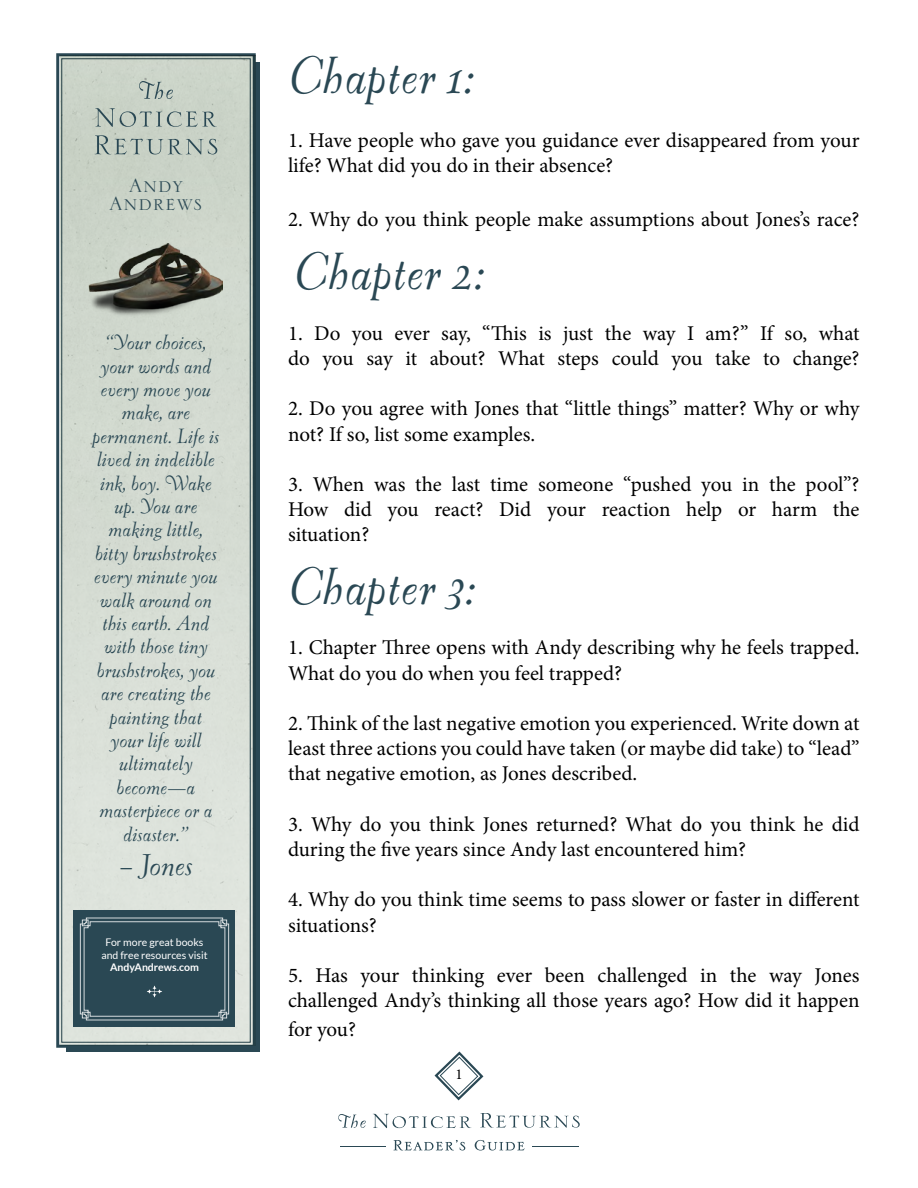
<style>
.page{position:relative;width:918px;height:1188px;background:#fff}
.page>*{position:absolute;margin:0;border:0;box-sizing:border-box;transform-origin:0 0}
.t1{font:italic 49.5px "Oneleigh";color:#2a4854}
.t2{font:italic 28.5px "Oneleigh";color:#2a4854}
.t3{font:25.5px/18px "Serlio LH";letter-spacing:.03em;color:#2a4854;text-align:center}
.t4{font:21px/25.2px "Minion Pro";letter-spacing:-.005em;color:#000}
.t5{font:italic 19.5px/23.4px "Oneleigh";color:#2a4854;text-align:center}
.t6{font:15px "Minion Pro";color:#000}
.t7{font:10.5px/12.6px "Lato";color:#fff;text-align:center}
.t8{font:700 10.5px "Lato";color:#fff}
</style>
<div class="page">
<svg style="left:56px;top:53px;width:201px;height:996px;background:#60767d"></svg>
<img style="left:61px;top:56px;width:195px;height:990px">
<svg style="left:139px;top:81px;width:34px;height:18px"></svg>
<svg style="left:95px;top:108px;width:122px;height:19px;background:#b0bcb4"></svg>
<svg style="left:95px;top:135px;width:122px;height:20px;background:#aebbb3"></svg>
<div style="left:74px;top:910px;width:162px;height:118px;background:#2a4854"></div>
<svg style="left:80px;top:917px;width:149px;height:104px"></svg>
<svg style="left:338px;top:1114px;width:28px;height:14px"></svg>
<svg style="left:373px;top:1114px;width:98px;height:14px"></svg>
<svg style="left:480px;top:1113px;width:100px;height:15px"></svg>
<svg style="left:394px;top:1140px;width:71px;height:10px"></svg>
<svg style="left:475px;top:1140px;width:49px;height:11px"></svg>
<hr style="left:532px;top:1146px;width:47px;height:1px;background:#2a4854">
<hr style="left:340px;top:1146px;width:46px;height:1px;background:#2a4854">
<svg style="left:434px;top:1051px;width:50px;height:50px"></svg>
<div style="left:440px;top:1057px;width:38px;height:38px;border:1px solid #2a4854;border-radius:50%"></div>
<p class="t3" style="left:110px;top:176px;width:94px">Andy<br>Andrews</p>
<p class="t5" style="left:93px;top:331px;width:129px">“Your choices, your words and every move you make, are permanent. Life is lived in indelible ink, boy. Wake up. You are making little, bitty brushstrokes every minute you walk around on this earth. And with those tiny brushstrokes, you are creating the painting that your life will ultimately become—a masterpiece or a disaster.”</p>
<h2 class="t2" style="left:119px;top:849px;width:75px">– Jones</h2>
<p class="t7" style="left:101px;top:936px;width:108px">For more great books and free resources visit</p>
<p class="t8" style="left:110px;top:961px;width:90px">AndyAndrews.com</p>
<h1 class="t1" style="left:288px;top:47px;width:186px">Chapter 1:</h1>
<p class="t4" style="left:288px;top:128px;width:573px">1. Have people who gave you guidance ever disappeared from your life? What did you do in their absence?</p>
<p class="t4" style="left:288px;top:207px;width:573px">2. Why do you think people make assumptions about Jones’s race?</p>
<h1 class="t1" style="left:293px;top:244px;width:191px">Chapter 2:</h1>
<p class="t4" style="left:288px;top:321px;width:573px">1. Do you ever say, “This is just the way I am?” If so, what do you say it about? What steps could you take to change?</p>
<p class="t4" style="left:288px;top:396px;width:573px">2. Do you agree with Jones that “little things” matter? Why or why not? If so, list some examples.</p>
<p class="t4" style="left:288px;top:472px;width:573px;text-align:justify">3. When was the last time someone “pushed you in the pool”?<br>How did you react? Did your reaction help or harm the situation?</p>
<h1 class="t1" style="left:288px;top:558px;width:188px">Chapter 3:</h1>
<p class="t4" style="left:288px;top:635px;width:573px">1. Chapter Three opens with Andy describing why he feels trapped.<br>What do you do when you feel trapped?</p>
<p class="t4" style="left:288px;top:711px;width:573px;text-align:justify">2. Think of the last negative emotion you experienced. Write down at least three actions you could have taken (or maybe did take) to “lead” that negative emotion, as Jones described.</p>
<p class="t4" style="left:288px;top:812px;width:573px">3. Why do you think Jones returned? What do you think he did during the five years since Andy last encountered him?</p>
<p class="t4" style="left:288px;top:887px;width:573px">4. Why do you think time seems to pass slower or faster in different situations?</p>
<p class="t4" style="left:288px;top:963px;width:573px">5. Has your thinking ever been challenged in the way Jones challenged Andy’s thinking all those years ago? How did it happen</p>
<p class="t4" style="left:288px;top:1017px;width:70px">for you?</p>
<p class="t6" style="left:455px;top:1064px;width:9px">1</p>
</div>
